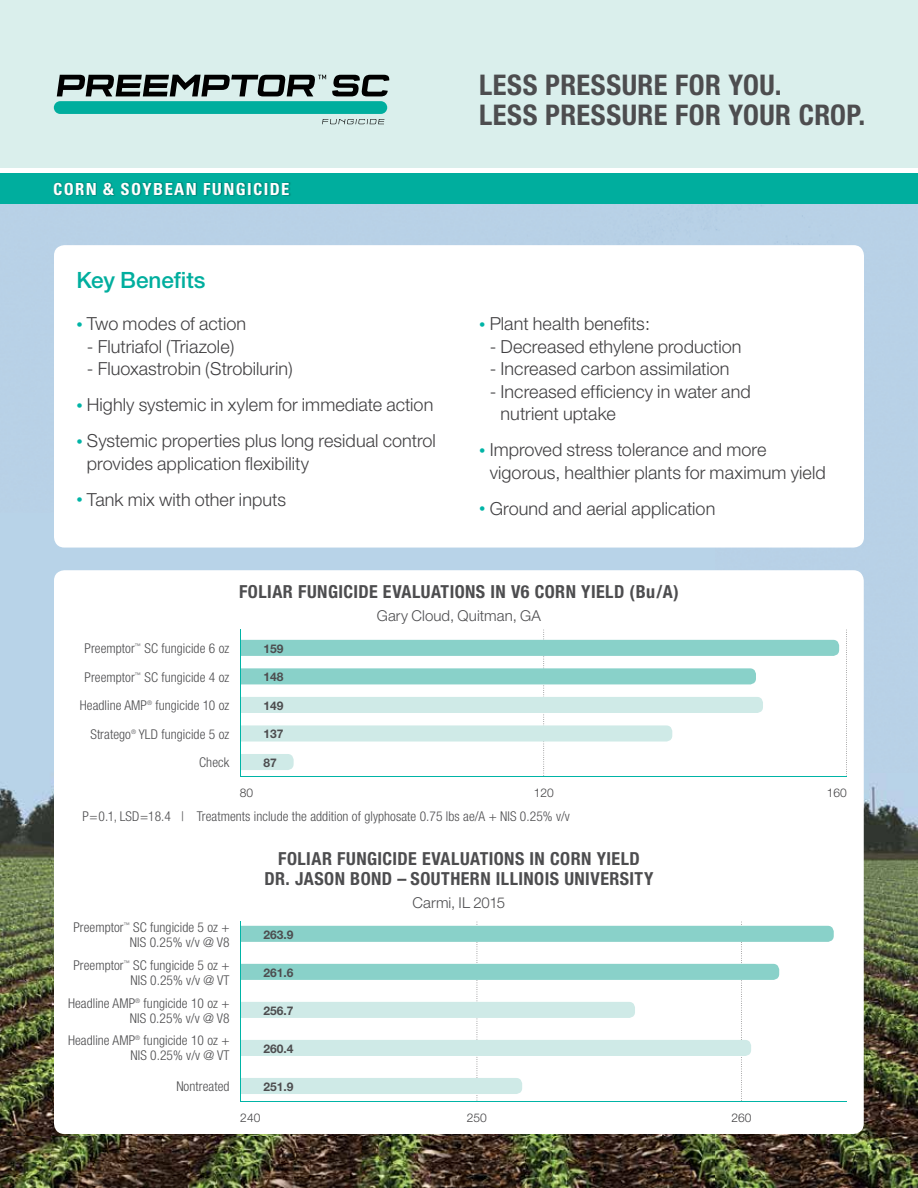
<style>
.page{position:relative;width:918px;height:1188px;background:#fff}
.page>*{position:absolute;margin:0;border:0;box-sizing:border-box;transform-origin:0 0}
.t1{font:700 condensed 28.5px/30px "Helvetica Neue";letter-spacing:.015em;color:#4d4d4f}
.t2{font:500 22.5px "Helvetica Neue";color:#00ae9e}
.t3{font:300 18px/22.5px "Helvetica Neue";letter-spacing:.005em;color:#414042}
.t4{font:700 condensed 18px/19.5px "Helvetica Neue";letter-spacing:.025em;color:#4d4d4f;text-align:center}
.t5{font:700 condensed 16.65px "Univers";letter-spacing:.08em;color:#fff}
.t6{font:300 15px "Helvetica Neue";letter-spacing:.005em;color:#4d4d4f}
.t7{font:300 condensed 13.5px/15px "Helvetica Neue";letter-spacing:.005em;color:#4d4d4f;text-align:right}
.t8{font:700 12px "Helvetica Neue";color:#4d4d4f}
.t9{font:300 12px "Helvetica Neue";color:#414042}
.s1{font-size:12.6px;color:#00b4a6}
</style>
<div class="page">
<img style="left:0;top:203px;width:918px;height:985px">
<div style="left:54px;top:570px;width:810px;height:564px;background:#fff;border-radius:10px"></div>
<div style="left:54px;top:245px;width:810px;height:303px;background:#fff;border-radius:10px"></div>
<div style="left:0;top:0;width:918px;height:168px;background:#daefec"></div>
<svg style="left:332px;top:75px;width:57px;height:21px"></svg>
<svg style="left:322px;top:119px;width:62px;height:5px"></svg>
<div style="left:54px;top:101px;width:333px;height:13px;background:#00ae9e;border-radius:6px"></div>
<svg style="left:57px;top:75px;width:269px;height:21px"></svg>
<div style="left:0;top:173px;width:918px;height:30px;background:#00ae9e"></div>
<img style="left:54px;top:183px;width:237px;height:13px">
<svg style="left:846px;top:630px;width:1px;height:146px"></svg>
<svg style="left:241px;top:630px;width:598px;height:146px"></svg>
<hr style="left:240px;top:630px;width:1px;height:147px;background:#00b4a6">
<hr style="left:240px;top:1101px;width:607px;height:1px;background:#00b4a6">
<svg style="left:241px;top:922px;width:593px;height:179px"></svg>
<hr style="left:241px;top:776px;width:606px;height:1px;background:#00b4a6">
<hr style="left:240px;top:922px;width:1px;height:180px;background:#00b4a6">
<p class="t5" style="left:53px;top:179px;width:238px">CORN &amp; SOYBEAN FUNGICIDE</p>
<p class="t2" style="left:76px;top:266px;width:131px">Key Benefits</p>
<p class="t3" style="left:76px;top:312px;width:171px"><span class="s1">•</span> Two modes of action</p>
<p class="t3" style="left:87px;top:335px;width:149px">- Flutriafol (Triazole)</p>
<p class="t3" style="left:87px;top:357px;width:208px">- Fluoxastrobin (Strobilurin)</p>
<p class="t3" style="left:76px;top:393px;width:358px"><span class="s1">•</span> Highly systemic in xylem for immediate action</p>
<p class="t3" style="left:87px;top:429px;width:351px;text-indent:-10px"><span class="s1">•</span> Systemic properties plus long residual control provides application flexibility</p>
<p class="t3" style="left:76px;top:488px;width:211px"><span class="s1">•</span> Tank mix with other inputs</p>
<h1 class="t1" style="left:479px;top:69px;width:388px">LESS PRESSURE FOR YOU.<br>LESS PRESSURE FOR YOUR CROP.</h1>
<p class="t3" style="left:479px;top:312px;width:172px"><span class="s1">•</span> Plant health benefits:</p>
<p class="t3" style="left:490px;top:335px;width:253px">- Decreased ethylene production</p>
<p class="t3" style="left:490px;top:357px;width:241px">- Increased carbon assimilation</p>
<p class="t3" style="left:501px;top:380px;width:252px;text-indent:-11px">- Increased efficiency in water and nutrient uptake</p>
<p class="t3" style="left:490px;top:438px;width:338px;text-indent:-10px"><span class="s1">•</span> Improved stress tolerance and more vigorous, healthier plants for maximum yield</p>
<p class="t3" style="left:479px;top:497px;width:238px"><span class="s1">•</span> Ground and aerial application</p>
<p class="t4" style="left:239px;top:582px;width:441px">FOLIAR FUNGICIDE EVALUATIONS IN V6 CORN YIELD (Bu/A)</p>
<p class="t7" style="left:80px;top:634px;width:151px;line-height:28.5px;text-align:center">Preemptor<sup>™</sup> SC fungicide 6 oz<br>Preemptor<sup>™</sup> SC fungicide 4 oz<br>Headline AMP<sup>®</sup> fungicide 10 oz</p>
<p class="t7" style="left:90px;top:726px;width:140px">Stratego<sup>®</sup> YLD fungicide 5 oz</p>
<p class="t7" style="left:199px;top:755px;width:32px">Check</p>
<p class="t8" style="left:263px;top:641px;width:22px">159</p>
<p class="t8" style="left:263px;top:669px;width:22px">148</p>
<p class="t8" style="left:263px;top:698px;width:22px">149</p>
<p class="t8" style="left:263px;top:726px;width:22px">137</p>
<p class="t8" style="left:263px;top:755px;width:15px">87</p>
<p class="t6" style="left:377px;top:606px;width:166px">Gary Cloud, Quitman, GA</p>
<p class="t9" style="left:240px;top:785px;width:15px">80</p>
<p class="t9" style="left:534px;top:785px;width:22px">120</p>
<p class="t7" style="left:83px;top:808px;width:489px">P=0.1, LSD=18.4 | Treatments include the addition of glyphosate 0.75 lbs ae/A + NIS 0.25% v/v</p>
<p class="t4" style="left:264px;top:849px;width:391px">FOLIAR FUNGICIDE EVALUATIONS IN CORN YIELD<br>DR. JASON BOND – SOUTHERN ILLINOIS UNIVERSITY</p>
<p class="t7" style="left:73px;top:919px;width:158px">Preemptor<sup>™</sup> SC fungicide 5 oz +<br>NIS 0.25% v/v @ V8</p>
<p class="t7" style="left:73px;top:957px;width:158px">Preemptor<sup>™</sup> SC fungicide 5 oz +<br>NIS 0.25% v/v @ VT</p>
<p class="t7" style="left:68px;top:995px;width:163px">Headline AMP<sup>®</sup> fungicide 10 oz +<br>NIS 0.25% v/v @ V8</p>
<p class="t7" style="left:68px;top:1033px;width:163px">Headline AMP<sup>®</sup> fungicide 10 oz +<br>NIS 0.25% v/v @ VT</p>
<p class="t8" style="left:264px;top:927px;width:32px">263.9</p>
<p class="t8" style="left:264px;top:965px;width:32px">261.6</p>
<p class="t8" style="left:264px;top:1003px;width:32px">256.7</p>
<p class="t8" style="left:264px;top:1041px;width:32px">260.4</p>
<p class="t7" style="left:176px;top:1079px;width:55px">Nontreated</p>
<p class="t8" style="left:264px;top:1079px;width:32px">251.9</p>
<p class="t6" style="left:413px;top:894px;width:94px">Carmi, IL 2015</p>
<p class="t9" style="left:240px;top:1111px;width:22px">240</p>
<p class="t9" style="left:467px;top:1111px;width:22px">250</p>
<p class="t9" style="left:731px;top:1111px;width:22px">260</p>
<p class="t9" style="left:827px;top:785px;width:22px">160</p>
</div>
